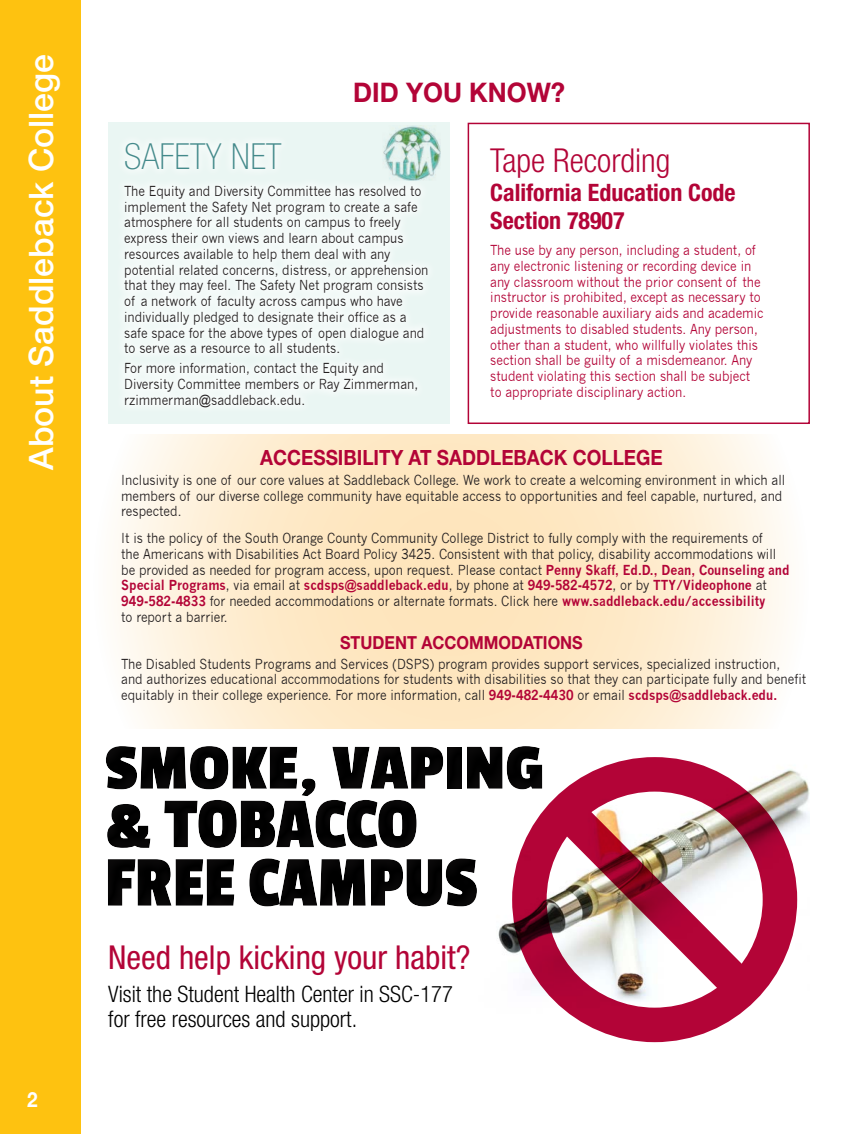
<style>
.page{position:relative;width:864px;height:1134px;background:#fff}
.page>*{position:absolute;margin:0;border:0;box-sizing:border-box;transform-origin:0 0}
.t1{font:700 75px/58.5px "Passion One";color:#000;scale:.9 1}
.t2{font:700 67.5px "Passion One";color:#000}
.text9{font:100 condensed 36px "Helvetica Neue";letter-spacing:.01em;color:#448a8b}
.rtside1{font:500 33.75px "Helvetica Neue";color:#fff}
.t3{font:condensed 33px "Helvetica Neue";color:#b30437}
.t4{font:300 condensed 33px "Helvetica Neue";color:#b30437}
.head20{font:700 27px "Helvetica Neue";color:#b30437;scale:.95 1}
.t5{font:700 condensed 24px/28.8px "Helvetica Neue";color:#b30437}
.t6{font:300 condensed 22.65px "Helvetica Neue";color:#000}
.text9-2{font:700 21px "Helvetica Neue";color:#b30437;scale:.9 1}
.t7{font:700 21px "Helvetica Neue";color:#fff;scale:.9 1}
.text9-3{font:700 18px "Helvetica Neue";color:#b30437;scale:.9 1}
.text9-4{font:13.5px/15.8px "News Gothic";color:#231f20;scale:.9 1}
.text9-5{font:13.5px/15.8px "News Gothic";color:#b30437;scale:.9 1}
.s1{font-weight:700;color:#b30437}
.s2{font-size:67.5px}
</style>
<div class="page">
<div style="left:0;top:0;width:81px;height:1134px;background:#fec210"></div>
<svg style="left:116px;top:434px;width:671px;height:295px;background:#feeccf"></svg>
<div style="left:468px;top:123px;width:342px;height:301px;border:2px solid #b30437"></div>
<div style="left:108px;top:122px;width:341px;height:302px;background:#eaf6f3"></div>
<div style="left:116px;top:133px;width:321px;height:283px;background:#f3faf8"></div>
<img style="left:383px;top:126px;width:58px;height:55px">
<img style="left:498px;top:757px;width:311px;height:197px">
<svg style="left:515px;top:760px;width:273px;height:275px"></svg>
<div style="left:101px;top:731px;width:455px;height:192px;background:#231f20;opacity:.34"></div>
<p class="rtside1" style="left:21px;top:470px;width:417px;rotate:-90deg">About Saddleback College</p>
<p class="t7" style="left:27px;top:1086px;width:13px">2</p>
<p class="head20" style="left:353px;top:76px;width:225px">DID YOU KNOW?</p>
<p class="text9" style="left:124px;top:136px;width:159px">SAFETY NET</p>
<p class="text9-4" style="left:124px;top:183px;width:340px">The Equity and Diversity Committee has resolved to implement the Safety Net program to create a safe atmosphere for all students on campus to freely express their own views and learn about campus resources available to help them deal with any potential related concerns, distress, or apprehension that they may feel. The Safety Net program consists of a network of faculty across campus who have individually pledged to designate their office as a safe space for the above types of open dialogue and to serve as a resource to all students.</p>
<p class="text9-4" style="left:124px;top:361px;width:328px">For more information, contact the Equity and<br>Diversity Committee members or Ray Zimmerman, rzimmerman@saddleback.edu.</p>
<p class="t4" style="left:490px;top:141px;width:182px">Tape Recording</p>
<p class="t5" style="left:490px;top:177px;width:247px">California Education Code<br>Section 78907</p>
<p class="text9-5" style="left:490px;top:242px;width:305px">The use by any person, including a student, of any electronic listening or recording device in any classroom without the prior consent of the instructor is prohibited, except as necessary to provide reasonable auxiliary aids and academic adjustments to disabled students. Any person, other than a student, who willfully violates this section shall be guilty of a misdemeanor. Any student violating this section shall be subject to appropriate disciplinary action.</p>
<p class="text9-2" style="left:260px;top:444px;width:449px">ACCESSIBILITY AT SADDLEBACK COLLEGE</p>
<p class="text9-4" style="left:121px;top:472px;width:739px">Inclusivity is one of our core values at Saddleback College. We work to create a welcoming environment in which all members of our diverse college community have equitable access to opportunities and feel capable, nurtured, and respected.</p>
<p class="text9-4" style="left:121px;top:530px;width:744px">It is the policy of the South Orange County Community College District to fully comply with the requirements of<br>the Americans with Disabilities Act Board Policy 3425. Consistent with that policy, disability accommodations will be provided as needed for program access, upon request. Please contact <span class="s1">Penny Skaff, Ed.D., Dean, Counseling and Special Programs</span>, via email at <span class="s1">scdsps@saddleback.edu</span>, by phone at <span class="s1">949-582-4572</span>, or by <span class="s1">TTY/Videophone</span> at <span class="s1">949-582-4833</span> for needed accommodations or alternate formats. Click here <span class="s1">www.saddleback.edu/accessibility<br></span>to report a barrier.</p>
<p class="text9-3" style="left:340px;top:631px;width:271px">STUDENT ACCOMMODATIONS</p>
<p class="text9-4" style="left:121px;top:656px;width:763px">The Disabled Students Programs and Services (DSPS) program provides support services, specialized instruction,<br>and authorizes educational accommodations for students with disabilities so that they can participate fully and benefit equitably in their college experience. For more information, call <span class="s1">949-482-4430</span> or email <span class="s1">scdsps@saddleback.edu.</span></p>
<h2 class="t2" style="left:105px;top:733px;width:442px">SMOKE, VAPING</h2>
<h1 class="t1" style="left:105px;top:794px;width:415px"><span class="s2">&amp;</span> TOBACCO<br>FREE CAMPUS</h1>
<p class="t3" style="left:108px;top:938px;width:364px">Need help kicking your habit?</p>
<p class="t6" style="left:108px;top:981px;width:346px">Visit the Student Health Center in SSC-177</p>
<p class="t6" style="left:108px;top:1006px;width:251px">for free resources and support.</p>
</div>
